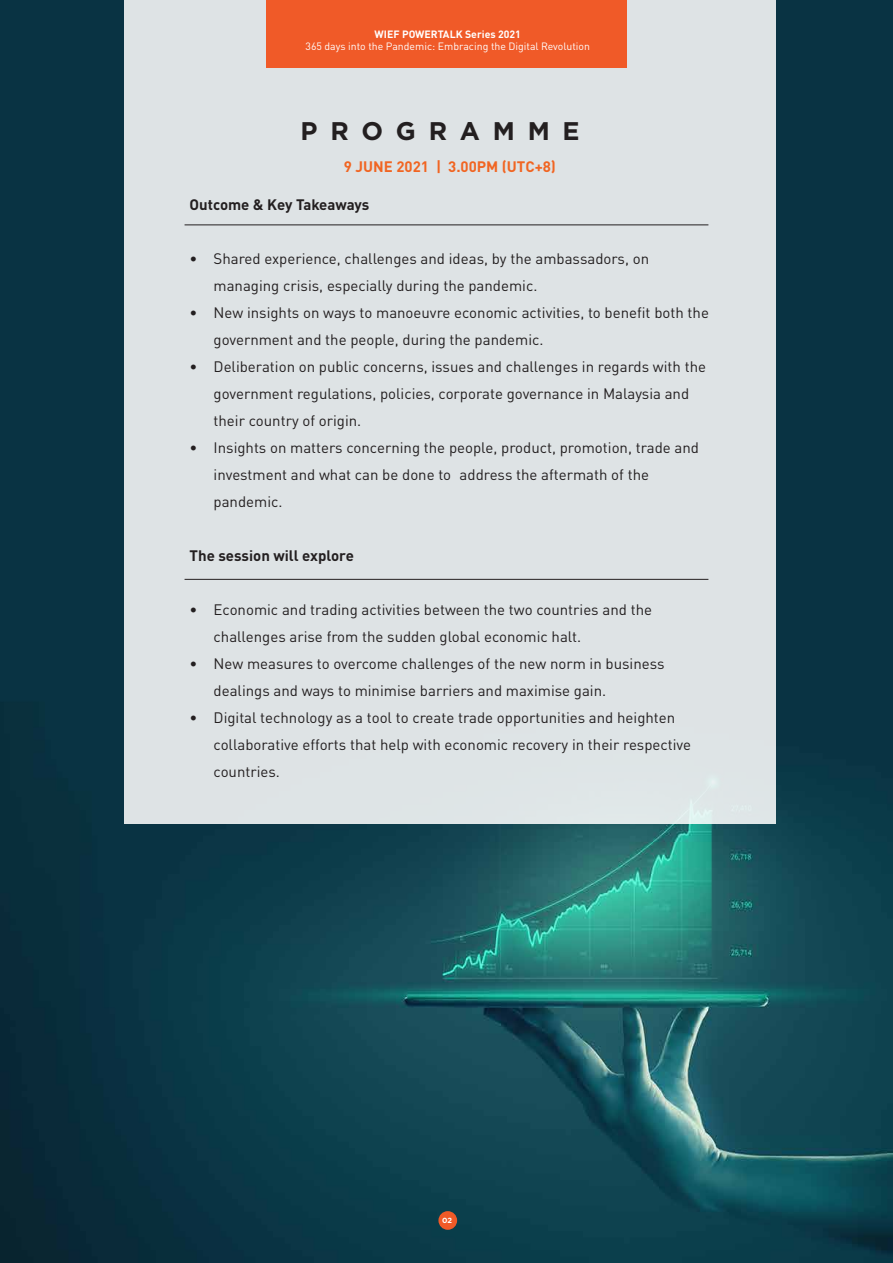
<style>
.page{position:relative;width:893px;height:1263px;background:#fff}
.page>*{position:absolute;margin:0;border:0;box-sizing:border-box;transform-origin:0 0}
.t1{font:700 25.5px "Gotham";letter-spacing:.5em;color:#231f20}
.t2{font:15px/27px "DIN Pro";color:#231f20}
.t3{font:700 15px "DIN Pro";color:#231f20}
.t4{font:700 15px "DIN Pro";color:#f16522}
.t5{font:10.5px "DIN Pro";color:#fff}
.t6{font:700 10.5px "DIN Pro";color:#fff}
.t7{font:700 7.5px "Gotham";color:#fff}
</style>
<div class="page">
<img style="left:0;top:0;width:893px;height:1263px">
<div style="left:124px;top:0;width:652px;height:823px;background:#dee3e5"></div>
<div style="left:267px;top:0;width:360px;height:67px;background:#f05a28"></div>
<div style="left:438px;top:1211px;width:19px;height:19px;background:#f05a28;border-radius:50%"></div>
<hr style="left:185px;top:225px;width:523px;height:1px;background:#231f20">
<hr style="left:185px;top:579px;width:523px;height:1px;background:#231f20">
<p class="t6" style="left:375px;top:25px;width:148px">WIEF POWERTALK Series 2021</p>
<p class="t5" style="left:305px;top:38px;width:286px">365 days into the Pandemic: Embracing the Digital Revolution</p>
<h1 class="t1" style="left:301px;top:114px;width:281px">PROGRAMME</h1>
<p class="t4" style="left:344px;top:154px;width:214px">9 JUNE 2021 | 3.00PM (UTC+8)</p>
<p class="t3" style="left:190px;top:192px;width:181px">Outcome &amp; Key Takeaways</p>
<p class="t2" style="left:214px;top:244px;width:437px;text-indent:-24px">• Shared experience, challenges and ideas, by the ambassadors, on managing crisis, especially during the pandemic.</p>
<p class="t2" style="left:214px;top:298px;width:497px;text-indent:-24px">• New insights on ways to manoeuvre economic activities, to benefit both the government and the people, during the pandemic.</p>
<p class="t2" style="left:214px;top:352px;width:494px;text-indent:-24px">• Deliberation on public concerns, issues and challenges in regards with the government regulations, policies, corporate governance in Malaysia and their country of origin.</p>
<p class="t2" style="left:214px;top:433px;width:487px;text-indent:-24px">• Insights on matters concerning the people, product, promotion, trade and investment and what can be done to address the aftermath of the pandemic.</p>
<p class="t3" style="left:190px;top:543px;width:166px">The session will explore</p>
<p class="t2" style="left:214px;top:595px;width:440px;text-indent:-24px">• Economic and trading activities between the two countries and the challenges arise from the sudden global economic halt.</p>
<p class="t2" style="left:214px;top:649px;width:452px;text-indent:-24px">• New measures to overcome challenges of the new norm in business dealings and ways to minimise barriers and maximise gain.</p>
<p class="t2" style="left:214px;top:703px;width:479px;text-indent:-24px">• Digital technology as a tool to create trade opportunities and heighten collaborative efforts that help with economic recovery in their respective countries.</p>
<p class="t7" style="left:442px;top:1215px;width:12px">02</p>
</div>
